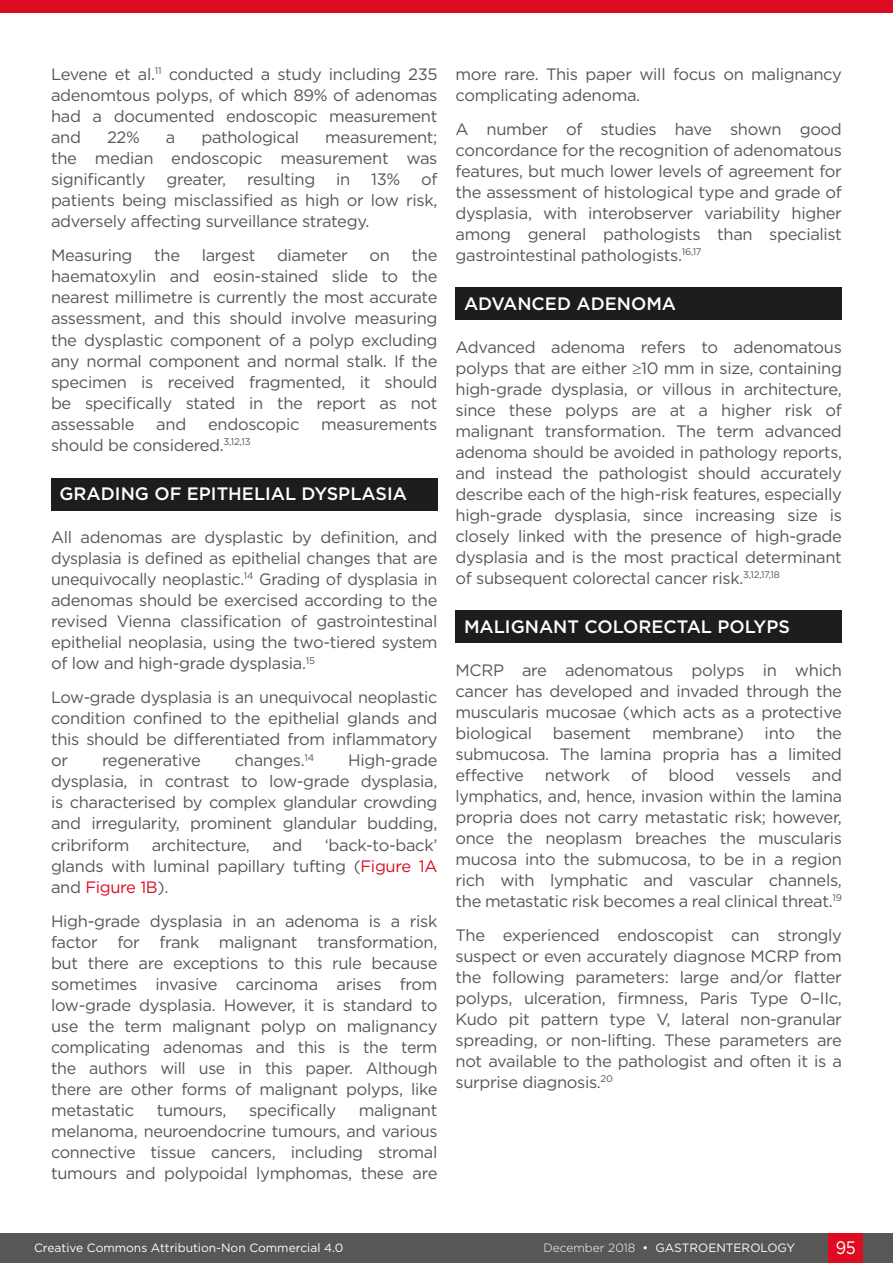
<style>
.page{position:relative;width:893px;height:1263px;background:#fff}
.page>*{position:absolute;margin:0;border:0;box-sizing:border-box;transform-origin:0 0}
.H1__Heading_1{font:500 18px "Gotham";color:#fff}
.t1{font:18px "Gotham";color:#fff;scale:.9 1}
.Body_Text{font:16.5px/21px "Gotham";letter-spacing:-.02em;color:#575756;text-align:justify}
.t2{font:12px "Gotham";color:#fff}
.s1{color:#dc0c23}
.s2{font-weight:300}
</style>
<div class="page">
<div style="left:0;top:1233px;width:893px;height:30px;background:#575756"></div>
<div style="left:829px;top:1233px;width:34px;height:30px;background:#dc0c23"></div>
<div style="left:51px;top:478px;width:386px;height:32px;background:#1d1d1d"></div>
<div style="left:455px;top:287px;width:387px;height:33px;background:#1d1d1d"></div>
<div style="left:455px;top:610px;width:387px;height:33px;background:#1d1d1d"></div>
<div style="left:0;top:0;width:893px;height:13px;background:#dc0c23"></div>
<p class="Body_Text" style="left:51px;top:63px;width:388px">Levene et al.<sup>11</sup> conducted a study including 235 adenomtous polyps, of which 89% of adenomas had a documented endoscopic measurement and</p>
<p class="Body_Text" style="left:107px;top:126px;width:34px">22%</p>
<p class="Body_Text" style="left:166px;top:126px;width:11px">a</p>
<p class="Body_Text" style="left:201px;top:126px;width:99px">pathological</p>
<p class="Body_Text" style="left:51px;top:126px;width:388px;text-indent:274px">measurement; the median endoscopic measurement was significantly</p>
<p class="Body_Text" style="left:51px;top:169px;width:388px;text-indent:370px">of patients being misclassified as high or low risk, adversely affecting surveillance strategy.</p>
<p class="Body_Text" style="left:51px;top:245px;width:83px">Measuring</p>
<p class="Body_Text" style="left:154px;top:245px;width:27px">the</p>
<p class="Body_Text" style="left:202px;top:245px;width:55px">largest</p>
<p class="Body_Text" style="left:277px;top:245px;width:72px">diameter</p>
<p class="Body_Text" style="left:369px;top:245px;width:22px">on</p>
<p class="Body_Text" style="left:167px;top:169px;width:61px">greater,</p>
<p class="Body_Text" style="left:247px;top:169px;width:70px">resulting</p>
<p class="Body_Text" style="left:336px;top:169px;width:16px">in</p>
<p class="Body_Text" style="left:371px;top:169px;width:31px">13%</p>
<p class="Body_Text" style="left:51px;top:245px;width:388px;text-indent:360px">the haematoxylin and eosin-stained slide to the nearest millimetre is currently the most accurate assessment, and this should involve measuring the dysplastic component of a polyp excluding any normal component and normal stalk. If the specimen is received fragmented, it should be specifically stated in the report as not assessable</p>
<p class="Body_Text" style="left:156px;top:413px;width:32px">and</p>
<p class="Body_Text" style="left:208px;top:413px;width:93px">endoscopic</p>
<p class="Body_Text" style="left:321px;top:413px;width:118px">measurements</p>
<p class="Body_Text" style="left:51px;top:434px;width:201px">should be considered.<sup>3,12,13</sup></p>
<p class="H1__Heading_1" style="left:60px;top:482px;width:349px">GRADING OF EPITHELIAL DYSPLASIA</p>
<p class="Body_Text" style="left:51px;top:526px;width:388px">All adenomas are dysplastic by definition, and dysplasia is defined as epithelial changes that are unequivocally neoplastic.<sup>14</sup> Grading of dysplasia in adenomas should be exercised according to the revised Vienna classification of gastrointestinal epithelial neoplasia, using the two-tiered system of low and high-grade dysplasia.<sup>15</sup></p>
<p class="Body_Text" style="left:51px;top:686px;width:388px">Low-grade dysplasia is an unequivocal neoplastic condition confined to the epithelial glands and this should be differentiated from inflammatory or</p>
<p class="Body_Text" style="left:102px;top:749px;width:100px">regenerative</p>
<p class="Body_Text" style="left:235px;top:749px;width:81px">changes.<sup>14</sup></p>
<p class="Body_Text" style="left:51px;top:749px;width:388px;text-indent:297px">High-grade dysplasia, in contrast to low-grade dysplasia, is characterised by complex glandular crowding and irregularity, prominent glandular budding, cribriform</p>
<p class="Body_Text" style="left:51px;top:834px;width:388px;text-indent:274px">‘back-to-back’ glands with luminal papillary tufting (<span class="s1">Figure 1A </span>and <span class="s1">Figure 1B</span>).</p>
<p class="Body_Text" style="left:51px;top:910px;width:388px">High-grade dysplasia in an adenoma is a risk factor for frank malignant transformation, but there are exceptions to this rule because sometimes invasive carcinoma arises from low-grade dysplasia. However, it is standard to use the term malignant polyp on malignancy complicating adenomas and this is the term the authors will use in this paper. Although there are other forms of malignant polyps, like metastatic</p>
<p class="Body_Text" style="left:152px;top:834px;width:100px">architecture,</p>
<p class="Body_Text" style="left:272px;top:834px;width:32px">and</p>
<p class="Body_Text" style="left:157px;top:1099px;width:71px">tumours,</p>
<p class="Body_Text" style="left:249px;top:1099px;width:89px">specifically</p>
<p class="Body_Text" style="left:51px;top:1099px;width:388px;text-indent:308px">malignant melanoma, neuroendocrine tumours, and various connective tissue cancers, including stromal tumours and polypoidal lymphomas, these are</p>
<p class="Body_Text" style="left:455px;top:63px;width:388px">more rare. This paper will focus on malignancy complicating adenoma.</p>
<p class="Body_Text" style="left:455px;top:118px;width:388px">A number of studies have shown good concordance for the recognition of adenomatous features, but much lower levels of agreement for the assessment of histological type and grade of dysplasia, with interobserver variability higher among general pathologists than specialist gastrointestinal pathologists.<sup>16,17</sup></p>
<p class="H1__Heading_1" style="left:464px;top:292px;width:214px">ADVANCED ADENOMA</p>
<p class="Body_Text" style="left:455px;top:336px;width:388px">Advanced adenoma refers to adenomatous polyps that are either ≥10 mm in size, containing high-grade dysplasia, or villous in architecture, since these polyps are at a higher risk of malignant transformation. The term advanced adenoma should be avoided in pathology reports, and instead the pathologist should accurately describe each of the high-risk features, especially high-grade dysplasia, since increasing size is closely linked with the presence of high-grade dysplasia and is the most practical determinant of subsequent colorectal cancer risk.<sup>3,12,17,18</sup></p>
<p class="H1__Heading_1" style="left:464px;top:615px;width:328px">MALIGNANT COLORECTAL POLYPS</p>
<p class="Body_Text" style="left:455px;top:659px;width:388px">MCRP are adenomatous polyps in which cancer has developed and invaded through the muscularis mucosae (which acts as a protective biological</p>
<p class="Body_Text" style="left:455px;top:722px;width:388px;text-indent:360px">the submucosa. The lamina propria has a limited effective</p>
<p class="Body_Text" style="left:553px;top:722px;width:80px">basement</p>
<p class="Body_Text" style="left:652px;top:722px;width:93px">membrane)</p>
<p class="Body_Text" style="left:765px;top:722px;width:32px">into</p>
<p class="Body_Text" style="left:545px;top:764px;width:67px">network</p>
<p class="Body_Text" style="left:631px;top:764px;width:18px">of</p>
<p class="Body_Text" style="left:668px;top:764px;width:48px">blood</p>
<p class="Body_Text" style="left:735px;top:764px;width:57px">vessels</p>
<p class="Body_Text" style="left:455px;top:764px;width:388px;text-indent:356px">and lymphatics, and, hence, invasion within the lamina propria does not carry metastatic risk; however, once the neoplasm breaches the muscularis mucosa into the submucosa, to be in a region rich with lymphatic and vascular channels, the metastatic risk becomes a real clinical threat.<sup>19</sup></p>
<p class="Body_Text" style="left:455px;top:924px;width:388px">The experienced endoscopist can strongly suspect or even accurately diagnose MCRP from the following parameters: large and/or flatter polyps, ulceration, firmness, Paris Type 0–IIc, Kudo pit pattern type V, lateral non-granular spreading, or non-lifting. These parameters are not available to the pathologist and often it is a surprise diagnosis.<sup>20</sup></p>
<p class="t2" style="left:34px;top:1240px;width:311px">Creative Commons Attribution-Non Commercial 4.0</p>
<p class="t2" style="left:543px;top:1240px;width:253px"><span class="s2">December 2018</span> • GASTROENTEROLOGY</p>
<p class="t1" style="left:836px;top:1236px;width:24px">95</p>
</div>
